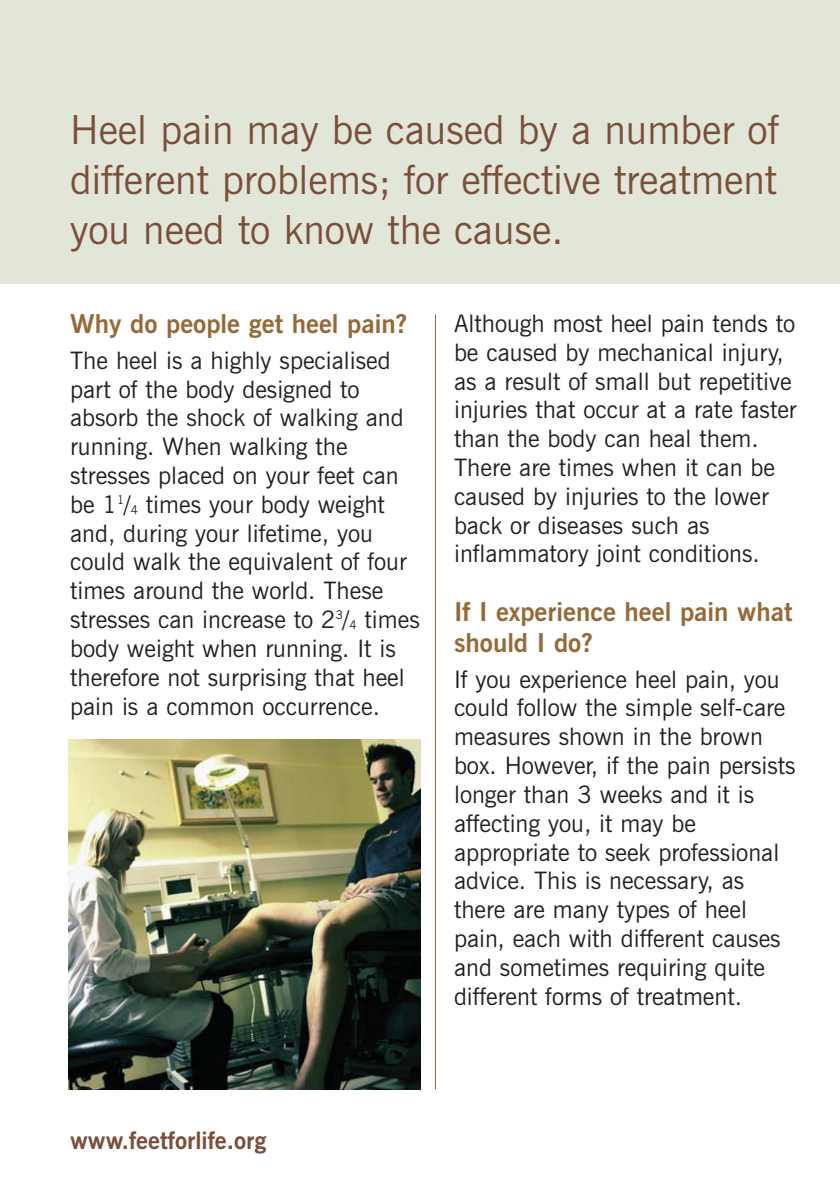
<style>
.page{position:relative;width:840px;height:1191px;background:#fff}
.page>*{position:absolute;margin:0;border:0;box-sizing:border-box;transform-origin:0 0}
.t1{font:40px/50px "News Gothic BT";color:#7a4f39;text-align:justify}
.t2{font:700 26px/31.2px "News Gothic BT";color:#966a38}
.t3{font:24px/28.8px "News Gothic BT";color:#231f20}
.t4{font:700 24px "News Gothic BT";color:#7a4f39}
.s1{font-size:12px}
</style>
<div class="page">
<div style="left:0;top:1px;width:839px;height:283px;background:#e1e6d9"></div>
<img style="left:68px;top:739px;width:352px;height:350px">
<hr style="left:434px;top:314px;width:1px;height:775px;background:#966a38">
<h1 class="t1" style="left:70px;top:108px;width:710px">Heel pain may be caused by a number of different problems; for effective treatment you need to know the cause.</h1>
<p class="t2" style="left:70px;top:311px;width:338px">Why do people get heel pain?</p>
<p class="t3" style="left:70px;top:348px;width:351px">The heel is a highly specialised part of the body designed to absorb the shock of walking and running. When walking the stresses placed on your feet can be 1<sup>1</sup>/<span class="s1">4</span> times your body weight and, during your lifetime, you could walk the equivalent of four times around the world. These stresses can increase to 2<sup>3</sup>/<span class="s1">4</span> times body weight when running. It is therefore not surprising that heel pain is a common occurrence.</p>
<p class="t3" style="left:454px;top:311px;width:344px">Although most heel pain tends to be caused by mechanical injury, as a result of small but repetitive injuries that occur at a rate faster than the body can heal them.<br>There are times when it can be caused by injuries to the lower back or diseases such as inflammatory joint conditions.</p>
<p class="t2" style="left:454px;top:598px;width:340px">If I experience heel pain what should I do?</p>
<p class="t3" style="left:454px;top:666px;width:343px">If you experience heel pain, you could follow the simple self-care measures shown in the brown box. However, if the pain persists longer than 3 weeks and it is affecting you, it may be appropriate to seek professional advice. This is necessary, as there are many types of heel pain, each with different causes and sometimes requiring quite different forms of treatment.</p>
<p class="t4" style="left:70px;top:1131px;width:198px">www.feetforlife.org</p>
</div>
